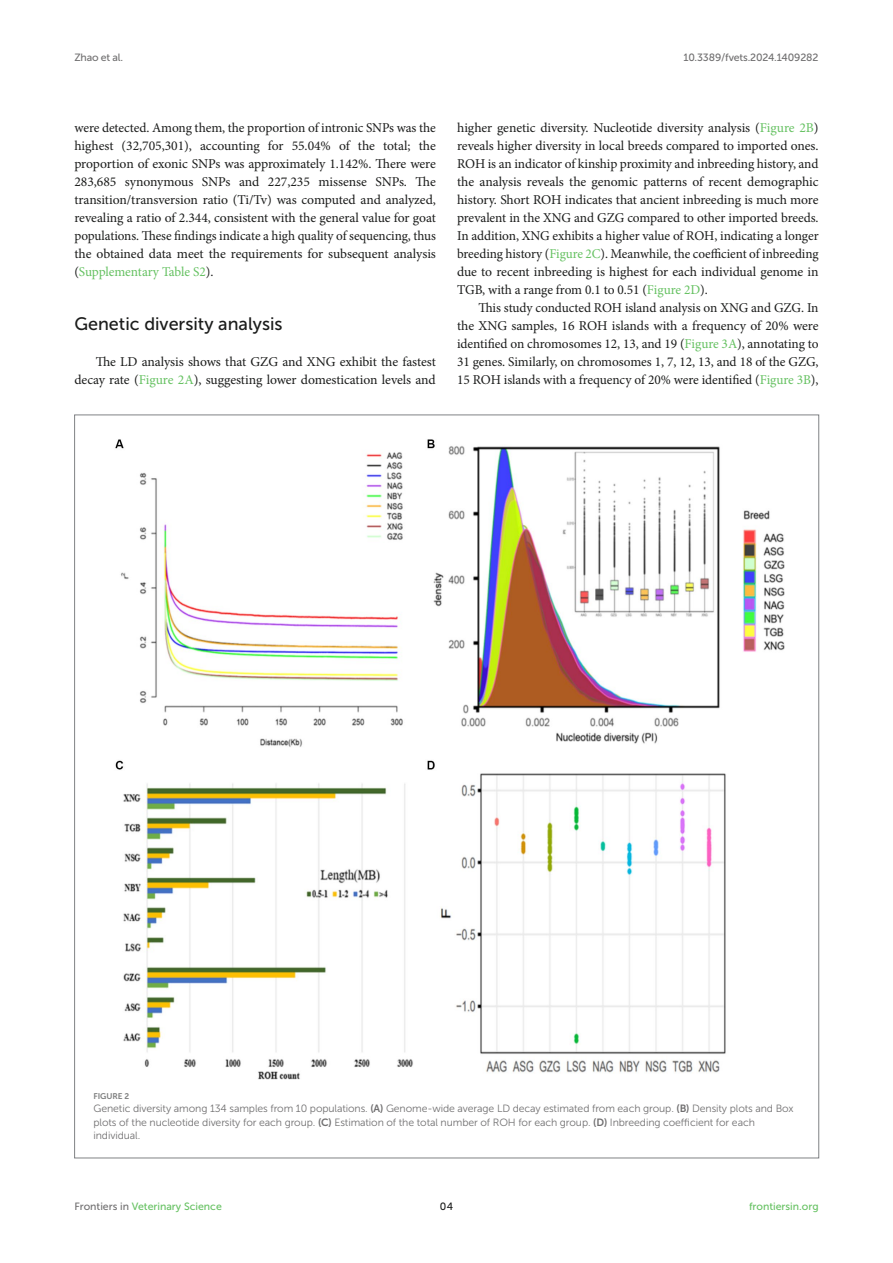
<style>
.page{position:relative;width:893px;height:1263px;background:#fff}
.page>*{position:absolute;margin:0;border:0;box-sizing:border-box;transform-origin:0 0}
.HEAD_2{font:18px "Museo Sans 500";color:#1b1c1b}
.TEXT{font:13.5px/18px "Minion Pro";letter-spacing:-.005em;color:#1b1c1b;text-align:justify}
.TEXT_FLUSH{font:13.5px/18px "Minion Pro";letter-spacing:-.005em;color:#1b1c1b;text-align:right}
.FIG_LEG{font:10.5px/13.5px "Museo Sans 300";letter-spacing:-.01em;color:#706f70}
.t1{font:10.5px "Museo Sans 500";color:#65c161}
.t2{font:10.5px "Museo Sans 500";letter-spacing:-.015em;color:#706f70}
.t3{font:10.5px "Museo Sans 500";color:#1b1c1b}
.FIG_HD{font:8.25px "Museo Sans 700";letter-spacing:-.01em;color:#7e7f7f}
.s1{color:#65c161}
.s2{font-family:"Museo Sans 700"}
.s3{color:#706f70}
</style>
<div class="page">
<img style="left:115px;top:439px;width:670px;height:641px">
<p class="t2" style="left:74px;top:51px;width:50px">Zhao et al.</p>
<p class="t2" style="left:683px;top:51px;width:137px">10.3389/fvets.2024.1409282</p>
<p class="TEXT" style="left:74px;top:119px;width:363px">were detected. Among them, the proportion of intronic SNPs was the highest (32,705,301), accounting for 55.04% of the total; the proportion of exonic SNPs was approximately 1.142%. There were 283,685 synonymous SNPs and 227,235 missense SNPs. The transition/transversion ratio (Ti/Tv) was computed and analyzed, revealing a ratio of 2.344, consistent with the general value for goat populations. These findings indicate a high quality of sequencing, thus the obtained data meet the requirements for subsequent analysis (<span class="s1">Supplementary Table S2</span>).</p>
<p class="HEAD_2" style="left:74px;top:314px;width:210px">Genetic diversity analysis</p>
<p class="TEXT_FLUSH" style="left:74px;top:353px;width:363px">The LD analysis shows that GZG and XNG exhibit the fastest decay rate (<span class="s1">Figure 2A</span>), suggesting lower domestication levels and</p>
<p class="TEXT_FLUSH" style="left:457px;top:119px;width:363px;text-align:justify">higher genetic diversity. Nucleotide diversity analysis (<span class="s1">Figure 2B</span>) reveals higher diversity in local breeds compared to imported ones.<br>ROH is an indicator of kinship proximity and inbreeding history, and the analysis reveals the genomic patterns of recent demographic history. Short ROH indicates that ancient inbreeding is much more prevalent in the XNG and GZG compared to other imported breeds.<br>In addition, XNG exhibits a higher value of ROH, indicating a longer breeding history (<span class="s1">Figure 2C</span>). Meanwhile, the coefficient of inbreeding due to recent inbreeding is highest for each individual genome in TGB, with a range from 0.1 to 0.51 (<span class="s1">Figure 2D</span>).</p>
<p class="TEXT" style="left:457px;top:299px;width:363px;text-indent:21px">This study conducted ROH island analysis on XNG and GZG. In the XNG samples, 16 ROH islands with a frequency of 20% were identified on chromosomes 12, 13, and 19 (<span class="s1">Figure 3A</span>), annotating to 31 genes. Similarly, on chromosomes 1, 7, 12, 13, and 18 of the GZG, 15 ROH islands with a frequency of 20% were identified (<span class="s1">Figure 3B</span>),</p>
<p class="FIG_HD" style="left:94px;top:1091px;width:37px">FIGURE 2</p>
<p class="FIG_LEG" style="left:94px;top:1102px;width:702px">Genetic diversity among 134 samples from 10 populations. <span class="s2">(A)</span> Genome-wide average LD decay estimated from each group. <span class="s2">(B)</span> Density plots and Box plots of the nucleotide diversity for each group. <span class="s2">(C)</span> Estimation of the total number of ROH for each group. <span class="s2">(D)</span> Inbreeding coefficient for each individual.</p>
<p class="t1" style="left:74px;top:1200px;width:149px"><span class="s3">Frontiers in</span> Veterinary Science</p>
<p class="t3" style="left:440px;top:1200px;width:15px">04</p>
<p class="t1" style="left:749px;top:1200px;width:71px">frontiersin.org</p>
</div>
